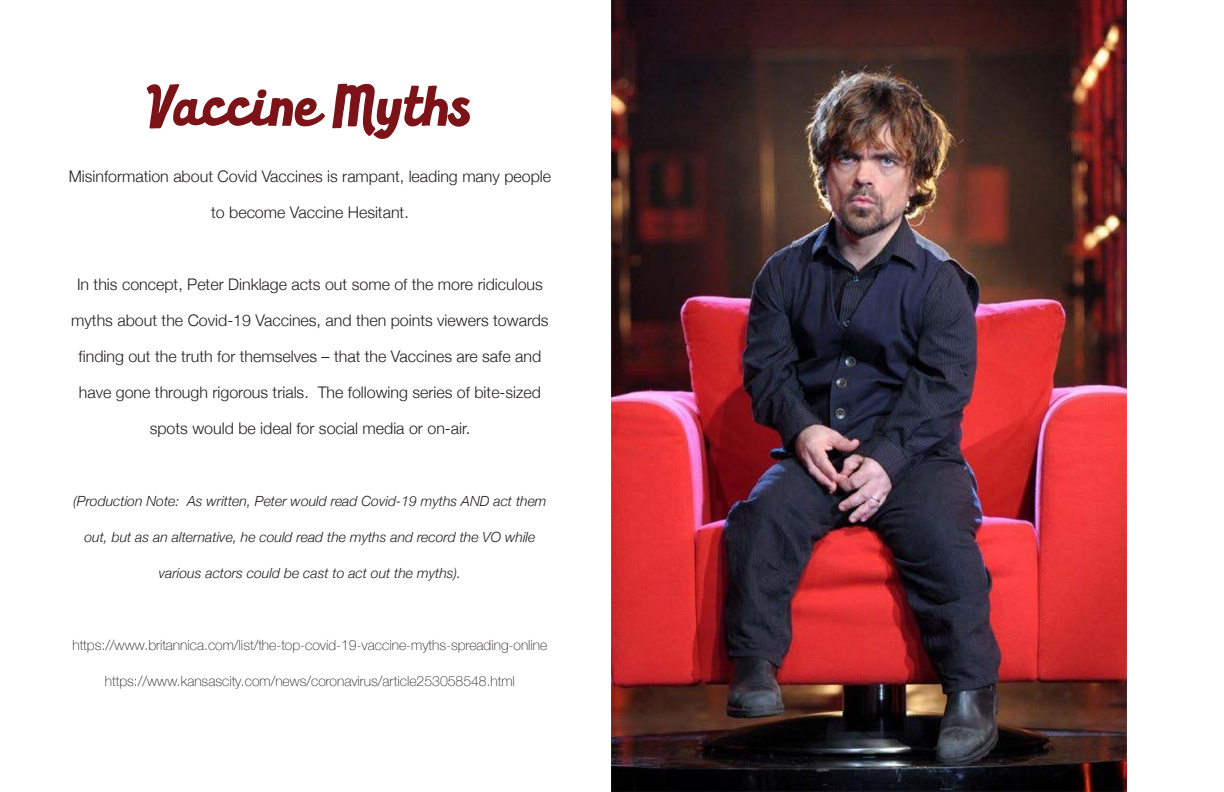
<style>
.page{position:relative;width:1224px;height:792px;background:#fff}
.page>*{position:absolute;margin:0;border:0;box-sizing:border-box;transform-origin:0 0}
.t1{font:64px "Basic Definition";color:#7c1318}
.t2{font:300 16px "Helvetica Neue";color:#231f20}
.t3{font:italic 300 14px "Helvetica Neue";color:#231f20}
.t4{font:100 14px "Helvetica Neue";color:#231f20}
</style>
<div class="page">
<img style="left:612px;top:0;width:515px;height:791px">
<h1 class="t1" style="left:148px;top:81px;width:325px">Vaccine Myths</h1>
<p class="t2" style="left:69px;top:163px;width:484px">Misinformation about Covid Vaccines is rampant, leading many people</p>
<p class="t2" style="left:211px;top:199px;width:199px">to become Vaccine Hesitant.</p>
<p class="t2" style="left:77px;top:271px;width:467px">In this concept, Peter Dinklage acts out some of the more ridiculous</p>
<p class="t2" style="left:71px;top:307px;width:479px">myths about the Covid-19 Vaccines, and then points viewers towards</p>
<p class="t2" style="left:79px;top:343px;width:464px">finding out the truth for themselves – that the Vaccines are safe and</p>
<p class="t2" style="left:79px;top:379px;width:464px">have gone through rigorous trials. The following series of bite-sized</p>
<p class="t2" style="left:150px;top:415px;width:322px">spots would be ideal for social media or on-air.</p>
<p class="t3" style="left:73px;top:490px;width:475px">(Production Note: As written, Peter would read Covid-19 myths AND act them</p>
<p class="t3" style="left:84px;top:526px;width:452px">out, but as an alternative, he could read the myths and record the VO while</p>
<p class="t3" style="left:159px;top:562px;width:304px">various actors could be cast to act out the myths).</p>
<p class="t4" style="left:72px;top:634px;width:477px">https://www.britannica.com/list/the-top-covid-19-vaccine-myths-spreading-online</p>
<p class="t4" style="left:105px;top:670px;width:412px">https://www.kansascity.com/news/coronavirus/article253058548.html</p>
</div>
